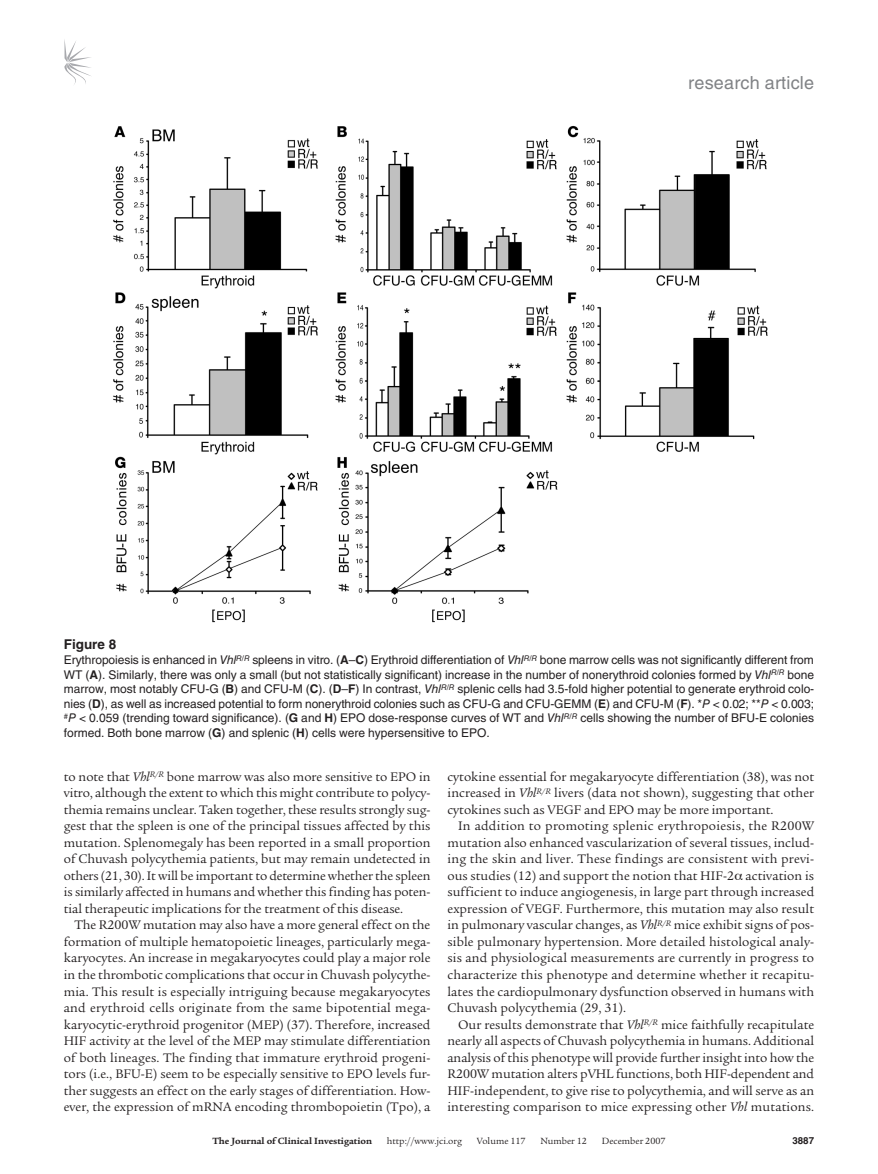
<style>
.page{position:relative;width:878px;height:1174px;background:#fff}
.page>*{position:absolute;margin:0;border:0;box-sizing:border-box;transform-origin:0 0}
.t1{font:18px "Helvetica LT Std";letter-spacing:.01em;color:#808285}
.t2{font:13.5px/16.5px "Legacy Serif Std";letter-spacing:.005em;color:#231f20;text-align:justify}
.t3{font:700 13.5px "Helvetica LT Std";color:#231f20}
.t4{font:12px/14.7px "Helvetica LT Std";color:#231f20;text-align:justify}
.t5{font:9.75px "Legacy Serif Std";color:#231f20}
.t6{font:700 9.75px "Legacy Serif Std";color:#231f20}
.t7{font:700 9.75px "Helvetica LT Std";color:#231f20}
.s1{font-style:italic}
.s2{font-weight:700}
</style>
<div class="page">
<svg style="left:64px;top:39px;width:27px;height:45px"></svg>
<img style="left:113px;top:125px;width:655px;height:498px">
<h1 class="t1" style="left:688px;top:72px;width:127px">research article</h1>
<p class="t3" style="left:64px;top:636px;width:54px">Figure 8</p>
<p class="t4" style="left:64px;top:652px;width:752px">Erythropoiesis is enhanced in <span class="s1">Vhl</span><sup>R/R</sup> spleens in vitro. (<span class="s2">A</span>–<span class="s2">C</span>) Erythroid differentiation of <span class="s1">Vhl</span><sup>R/R</sup> bone marrow cells was not significantly different from WT (<span class="s2">A</span>). Similarly, there was only a small (but not statistically significant) increase in the number of nonerythroid colonies formed by <span class="s1">Vhl</span><sup>R/R</sup> bone marrow, most notably CFU-G (<span class="s2">B</span>) and CFU-M (<span class="s2">C</span>). (<span class="s2">D</span>–<span class="s2">F</span>) In contrast, <span class="s1">Vhl</span><sup>R/R</sup> splenic cells had 3.5-fold higher potential to generate erythroid colo&shy;nies (<span class="s2">D</span>), as well as increased potential to form nonerythroid colonies such as CFU-G and CFU-GEMM (<span class="s2">E</span>) and CFU-M (<span class="s2">F</span>). *<span class="s1">P</span> &lt; 0.02; **<span class="s1">P</span> &lt; 0.003; <sup>#</sup><span class="s1">P</span> &lt; 0.059 (trending toward significance). (<span class="s2">G</span> and <span class="s2">H</span>) Epo dose-response curves of WT and <span class="s1">Vhl</span><sup>R/R</sup> cells showing the number of BFU-E colonies formed. Both bone marrow (<span class="s2">G</span>) and splenic (<span class="s2">H</span>) cells were hypersensitive to Epo .</p>
<p class="t2" style="left:64px;top:768px;width:368px">to note that <span class="s1">Vhl</span><sup>R/R</sup> bone marrow was also more sensitive to EPO in vitro, although the extent to which this might contribute to polycy&shy;themia remains unclear. Taken together, these results strongly sug&shy;gest that the spleen is one of the principal tissues affected by this mutation. Splenomegaly has been reported in a small proportion of Chuvash polycythemia patients, but may remain undetected in others (21, 30). It will be important to determine whether the spleen is similarly affected in humans and whether this finding has poten&shy;tial therapeutic implications for the treatment of this disease.</p>
<p class="t2" style="left:64px;top:917px;width:368px;text-indent:11px">The R200W mutation may also have a more general effect on the formation of multiple hematopoietic lineages, particularly mega&shy;karyocytes. An increase in megakaryocytes could play a major role in the thrombotic complications that occur in Chuvash polycythe&shy;mia. This result is especially intriguing because megakaryocytes and erythroid cells originate from the same bipotential mega&shy;karyocytic-erythroid progenitor (MEP) (37). Therefore, increased HIF activity at the level of the MEP may stimulate differentiation of both lineages. The finding that immature erythroid progeni&shy;tors (i.e., BFU-E) seem to be especially sensitive to EPO levels fur&shy;ther suggests an effect on the early stages of differentiation. How&shy;ever, the expression of mRNA encoding thrombopoietin (Tpo), a</p>
<p class="t2" style="left:447px;top:768px;width:368px">cytokine essential for megakaryocyte differentiation (38), was not increased in <span class="s1">Vhl</span><sup>R/R</sup> livers (data not shown), suggesting that other cytokines such as VEGF and EPO may be more important.</p>
<p class="t2" style="left:447px;top:818px;width:368px;text-indent:11px">In addition to promoting splenic erythropoiesis, the R200W mutation also enhanced vascularization of several tissues, includ&shy;ing the skin and liver. These findings are consistent with previ&shy;ous studies (12) and support the notion that HIF-2 activation is sufficient to induce angiogenesis, in large part through increased expression of VEGF. Furthermore, this mutation may also result in pulmonary vascular changes, as <span class="s1">Vhl</span><sup>R/R</sup> mice exhibit signs of pos&shy;sible pulmonary hypertension. More detailed histological analy&shy;sis and physiological measurements are currently in progress to characterize this phenotype and determine whether it recapitu&shy;lates the cardiopulmonary dysfunction observed in humans with Chuvash polycythemia (29, 31).</p>
<p class="t2" style="left:447px;top:1016px;width:368px;text-indent:11px">Our results demonstrate that <span class="s1">Vhl</span><sup>R/R</sup> mice faithfully recapitulate nearly all aspects of Chuvash polycythemia in humans. Additional analysis of this phenotype will provide further insight into how the R200W mutation alters pVHL functions, both HIF-dependent and HIF-independent, to give rise to polycythemia, and will serve as an interesting comparison to mice expressing other <span class="s1">Vhl</span> mutations.</p>
<p class="t6" style="left:212px;top:1135px;width:161px">The Journal of Clinical Investigation</p>
<p class="t5" style="left:387px;top:1135px;width:77px">http://www.jci.org</p>
<p class="t5" style="left:476px;top:1135px;width:50px">Volume 117</p>
<p class="t5" style="left:540px;top:1135px;width:48px">Number 12</p>
<p class="t5" style="left:601px;top:1135px;width:65px">December 2007</p>
<p class="t7" style="left:792px;top:1134px;width:23px">3887</p>
</div>
